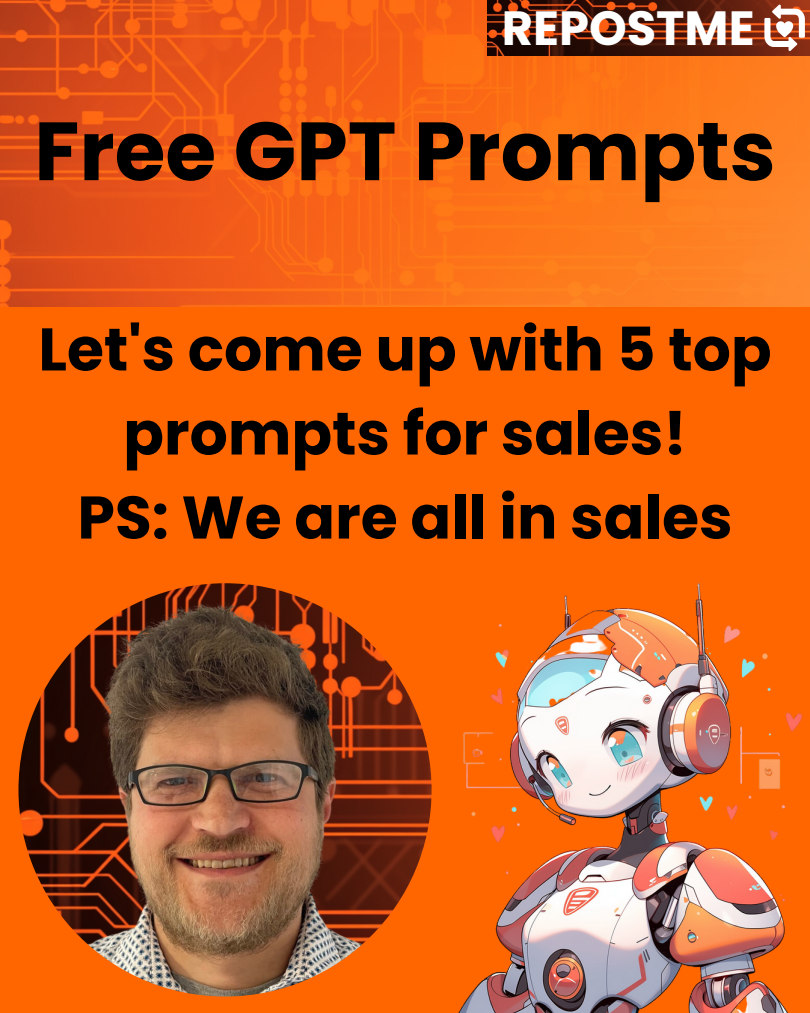
<style>
.page{position:relative;width:810px;height:1013px;background:#fff}
.page>*{position:absolute;margin:0;border:0;box-sizing:border-box;transform-origin:0 0}
.t1{font:700 82.4px "Poppins";color:#000}
.t2{font:700 60px/84px "Poppins";color:#000;text-align:center}
.t3{font:700 48px "Poppins";color:#fff}
</style>
<div class="page">
<div style="left:0;top:0;width:810px;height:1012px;background:#f60"></div>
<img style="left:18px;top:583px;width:414px;height:413px;border-radius:50%">
<img style="left:0;top:0;width:810px;height:306px">
<img style="left:416px;top:583px;width:386px;height:429px">
<img style="left:487px;top:1px;width:323px;height:54px">
<svg style="left:764px;top:5px;width:41px;height:46px;background:#c69181"></svg>
<p class="t3" style="left:502px;top:-6px;width:254px">REPOSTME</p>
<p class="t1" style="left:34px;top:94px;width:743px">Free GPT Prompts</p>
<p class="t2" style="left:38px;top:307px;width:735px">Let's come up with 5 top prompts for sales!</p>
<p class="t2" style="left:77px;top:475px;width:657px">PS: We are all in sales</p>
</div>
